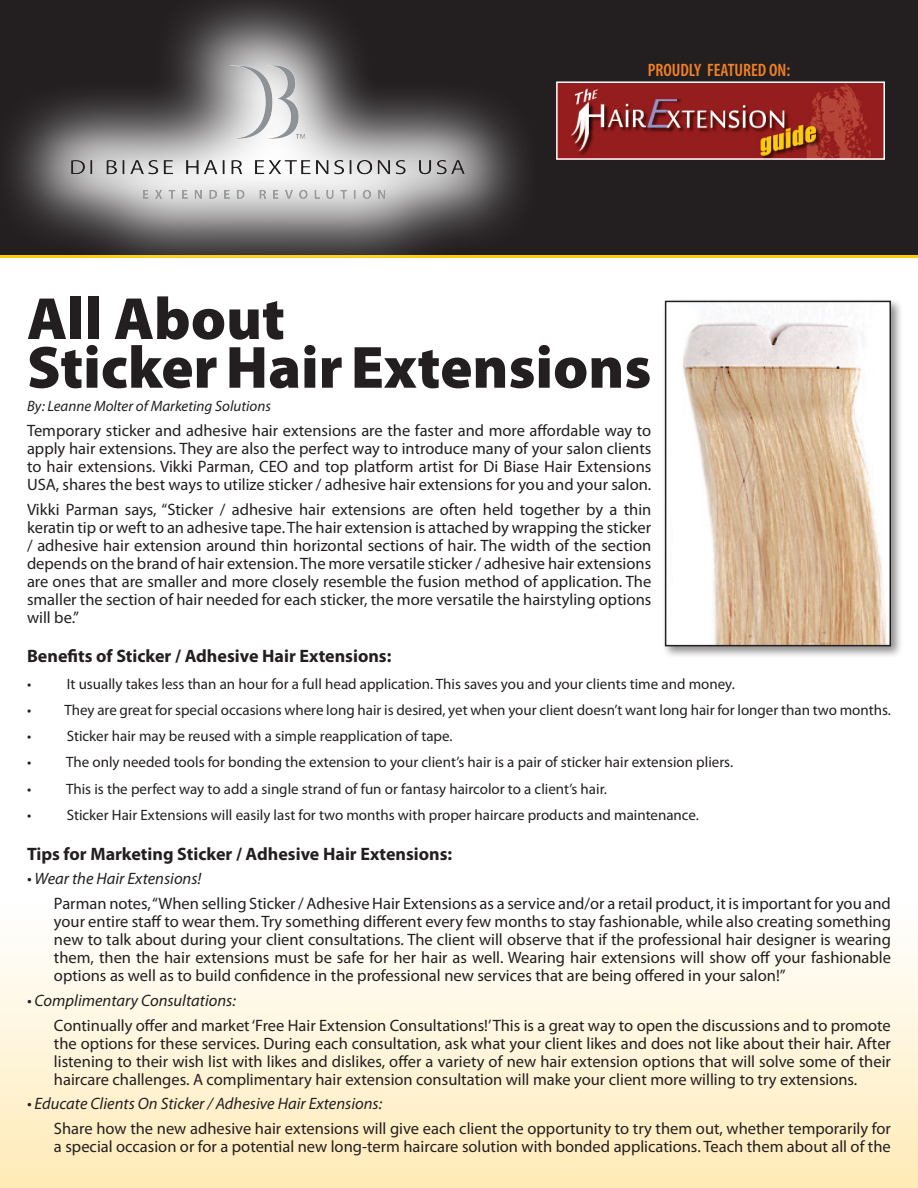
<style>
.page{position:relative;width:918px;height:1188px;background:#fff}
.page>*{position:absolute;margin:0;border:0;box-sizing:border-box;transform-origin:0 0}
.t1{font:900 60px/48.8px "Myriad Pro";color:#231f20}
.t2{font:700 18px "Myriad Pro";color:#231f20}
.t3{font:600 condensed 18px "Myriad Pro";color:#f48124}
.t4{font:16.5px/18px "Myriad Pro";color:#231f20;text-align:justify}
.t5{font:italic 16.5px "Myriad Pro";color:#231f20}
.t6{font:15px "Myriad Pro";color:#231f20}
.t7{font:italic 15px "Myriad Pro";color:#231f20}
</style>
<div class="page">
<svg style="left:0;top:948px;width:918px;height:240px;background:#fef3d5"></svg>
<div style="left:535px;top:0;width:383px;height:258px;background:#231f20"></div>
<img style="left:559px;top:84px;width:323px;height:73px">
<div style="left:556px;top:81px;width:329px;height:79px;border:2px solid #fff"></div>
<svg style="left:0;top:0;width:535px;height:258px;background:#474240"></svg>
<img style="left:69px;top:54px;width:398px;height:148px">
<div style="left:662px;top:298px;width:241px;height:361px;background:#231f20;opacity:.5"></div>
<img style="left:668px;top:304px;width:220px;height:339px">
<div style="left:665px;top:301px;width:226px;height:345px;border:2px solid #231f20"></div>
<p class="t3" style="left:648px;top:59px;width:144px">PROUDLY FEATURED ON:</p>
<h1 class="t1" style="left:27px;top:292px;width:626px">All About<br>Sticker Hair Extensions</h1>
<p class="t7" style="left:27px;top:397px;width:246px">By: Leanne Molter of Marketing Solutions</p>
<p class="t4" style="left:27px;top:421px;width:626px">Temporary sticker and adhesive hair extensions are the faster and more affordable way to apply hair extensions. They are also the perfect way to introduce many of your salon clients to hair extensions. Vikki Parman, CEO and top platform artist for Di Biase Hair Extensions USA, shares the best ways to utilize sticker / adhesive hair extensions for you and your salon.</p>
<p class="t4" style="left:27px;top:500px;width:626px">Vikki Parman says, “Sticker / adhesive hair extensions are often held together by a thin keratin tip or weft to an adhesive tape. The hair extension is attached by wrapping the sticker / adhesive hair extension around thin horizontal sections of hair. The width of the section depends on the brand of hair extension. The more versatile sticker / adhesive hair extensions are ones that are smaller and more closely resemble the fusion method of application. The smaller the section of hair needed for each sticker, the more versatile the hairstyling options will be.”</p>
<p class="t2" style="left:27px;top:644px;width:366px">Benefits of Sticker / Adhesive Hair Extensions:</p>
<p class="t6" style="left:27px;top:674px;width:709px">• It usually takes less than an hour for a full head application. This saves you and your clients time and money.</p>
<p class="t6" style="left:27px;top:700px;width:865px">• They are great for special occasions where long hair is desired, yet when your client doesn’t want long hair for longer than two months.</p>
<p class="t6" style="left:27px;top:727px;width:427px">• Sticker hair may be reused with a simple reapplication of tape.</p>
<p class="t6" style="left:27px;top:753px;width:708px">• The only needed tools for bonding the extension to your client’s hair is a pair of sticker hair extension pliers.</p>
<p class="t6" style="left:27px;top:779px;width:581px">• This is the perfect way to add a single strand of fun or fantasy haircolor to a client’s hair.</p>
<p class="t6" style="left:27px;top:805px;width:674px">• Sticker Hair Extensions will easily last for two months with proper haircare products and maintenance.</p>
<p class="t2" style="left:27px;top:842px;width:427px">Tips for Marketing Sticker / Adhesive Hair Extensions:</p>
<p class="t5" style="left:27px;top:869px;width:176px">• Wear the Hair Extensions!</p>
<p class="t4" style="left:54px;top:894px;width:839px">Parman notes, “When selling Sticker / Adhesive Hair Extensions as a service and/or a retail product, it is important for you and your entire staff to wear them. Try something different every few months to stay fashionable, while also creating something new to talk about during your client consultations. The client will observe that if the professional hair designer is wearing them, then the hair extensions must be safe for her hair as well. Wearing hair extensions will show off your fashionable options as well as to build confidence in the professional new services that are being offered in your salon!”</p>
<p class="t5" style="left:27px;top:990px;width:210px">• Complimentary Consultations:</p>
<p class="t4" style="left:54px;top:1016px;width:839px">Continually offer and market ‘Free Hair Extension Consultations!’ This is a great way to open the discussions and to promote the options for these services. During each consultation, ask what your client likes and does not like about their hair. After listening to their wish list with likes and dislikes, offer a variety of new hair extension options that will solve some of their haircare challenges. A complimentary hair extension consultation will make your client more willing to try extensions.</p>
<p class="t5" style="left:27px;top:1094px;width:357px">• Educate Clients On Sticker / Adhesive Hair Extensions:</p>
<p class="t4" style="left:54px;top:1119px;width:838px">Share how the new adhesive hair extensions will give each client the opportunity to try them out, whether temporarily for a special occasion or for a potential new long-term haircare solution with bonded applications. Teach them about all of the</p>
</div>
